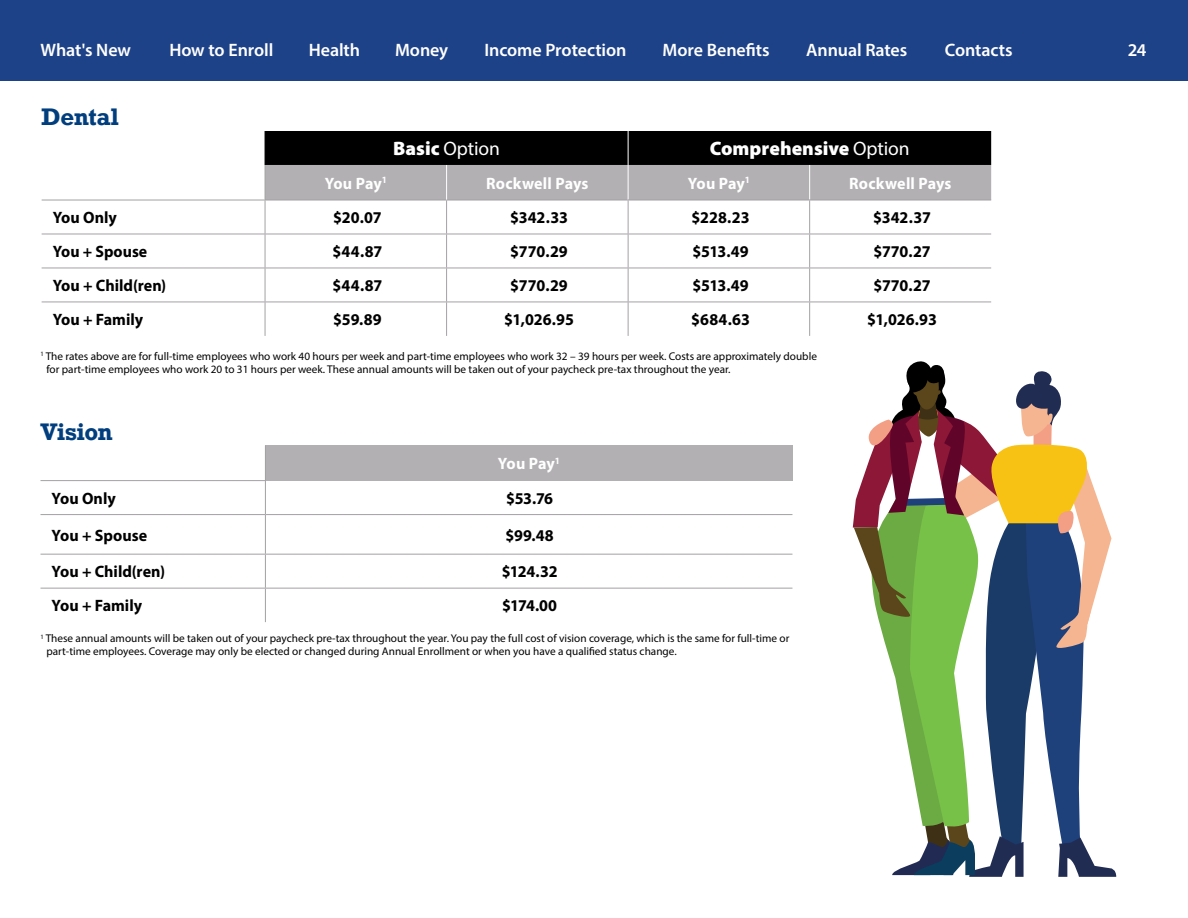
<style>
.page{position:relative;width:1188px;height:918px;background:#fff}
.page>*{position:absolute;margin:0;border:0;box-sizing:border-box;transform-origin:0 0}
.t1{font:22.5px "Myriad Pro";letter-spacing:-.01em;color:#fff}
.t2{font:700 22.5px "Rockwell";letter-spacing:-.02em;color:#003e7e}
.t3{font:900 19.5px "Myriad Pro";color:#fff}
.t4{font:19.5px "Myriad Pro";letter-spacing:-.005em;color:#fff}
.t5{font:600 18px "Myriad Pro";letter-spacing:-.005em;color:#fff}
.t6{font:700 16.5px "Myriad Pro";color:#000}
.t7{font:700 16.5px "Myriad Pro";letter-spacing:.005em;color:#fff}
.t8{font:700 16.5px "Myriad Pro";color:#000;scale:.96 1}
.t9{font:11.25px/12.8px "Myriad Pro";color:#000}
.s1{font-weight:600;font-size:18px}
.s2{font-weight:900}
.s3{font-weight:400}
</style>
<div class="page">
<div style="left:0;top:0;width:1188px;height:81px;background:#1e4287"></div>
<svg style="left:853px;top:361px;width:263px;height:516px"></svg>
<svg style="left:266px;top:131px;width:725px;height:69px;background:#5a595a"></svg>
<svg style="left:42px;top:201px;width:949px;height:135px"></svg>
<hr style="left:446px;top:200px;width:1px;height:34px;background:#a4a1a4">
<hr style="left:628px;top:200px;width:1px;height:34px;background:#a4a1a4">
<hr style="left:446px;top:234px;width:1px;height:34px;background:#a4a1a4">
<hr style="left:628px;top:234px;width:1px;height:34px;background:#a4a1a4">
<hr style="left:446px;top:268px;width:1px;height:34px;background:#a4a1a4">
<hr style="left:628px;top:268px;width:1px;height:34px;background:#a4a1a4">
<hr style="left:446px;top:302px;width:1px;height:34px;background:#a4a1a4">
<hr style="left:628px;top:302px;width:1px;height:34px;background:#a4a1a4">
<hr style="left:42px;top:200px;width:223px;height:1px;background:#a4a1a4">
<hr style="left:42px;top:234px;width:223px;height:1px;background:#a4a1a4">
<hr style="left:265px;top:234px;width:182px;height:1px;background:#a4a1a4">
<hr style="left:447px;top:234px;width:181px;height:1px;background:#a4a1a4">
<hr style="left:628px;top:234px;width:182px;height:1px;background:#a4a1a4">
<hr style="left:810px;top:234px;width:181px;height:1px;background:#a4a1a4">
<hr style="left:42px;top:268px;width:223px;height:1px;background:#a4a1a4">
<hr style="left:265px;top:268px;width:182px;height:1px;background:#a4a1a4">
<hr style="left:447px;top:268px;width:181px;height:1px;background:#a4a1a4">
<hr style="left:628px;top:268px;width:182px;height:1px;background:#a4a1a4">
<hr style="left:810px;top:268px;width:181px;height:1px;background:#a4a1a4">
<hr style="left:265px;top:200px;width:1px;height:34px;background:#a4a1a4">
<hr style="left:265px;top:234px;width:1px;height:34px;background:#a4a1a4">
<hr style="left:265px;top:268px;width:1px;height:34px;background:#a4a1a4">
<hr style="left:265px;top:302px;width:1px;height:34px;background:#a4a1a4">
<hr style="left:265px;top:200px;width:182px;height:1px;background:#a4a1a4">
<hr style="left:447px;top:200px;width:181px;height:1px;background:#a4a1a4">
<hr style="left:265px;top:165px;width:1px;height:35px;background:#a4a1a4">
<hr style="left:265px;top:131px;width:1px;height:34px;background:#000">
<hr style="left:809px;top:200px;width:1px;height:34px;background:#a4a1a4">
<hr style="left:809px;top:234px;width:1px;height:34px;background:#a4a1a4">
<hr style="left:809px;top:268px;width:1px;height:34px;background:#a4a1a4">
<hr style="left:809px;top:302px;width:1px;height:34px;background:#a4a1a4">
<hr style="left:628px;top:165px;width:1px;height:35px;background:#fff">
<hr style="left:809px;top:165px;width:1px;height:35px;background:#fff">
<hr style="left:628px;top:200px;width:182px;height:1px;background:#a4a1a4">
<hr style="left:810px;top:200px;width:181px;height:1px;background:#a4a1a4">
<hr style="left:42px;top:302px;width:223px;height:1px;background:#a4a1a4">
<hr style="left:265px;top:302px;width:182px;height:1px;background:#a4a1a4">
<hr style="left:447px;top:302px;width:181px;height:1px;background:#a4a1a4">
<hr style="left:628px;top:302px;width:182px;height:1px;background:#a4a1a4">
<hr style="left:810px;top:302px;width:181px;height:1px;background:#a4a1a4">
<hr style="left:628px;top:131px;width:1px;height:34px;background:#fff">
<hr style="left:446px;top:165px;width:1px;height:35px;background:#fff">
<div style="left:265px;top:446px;width:527px;height:35px;background:#b3b0b3"></div>
<hr style="left:40px;top:480px;width:226px;height:1px;background:#a4a1a4">
<hr style="left:40px;top:514px;width:225px;height:1px;background:#a4a1a4">
<hr style="left:265px;top:514px;width:527px;height:1px;background:#a4a1a4">
<hr style="left:40px;top:554px;width:225px;height:1px;background:#a4a1a4">
<hr style="left:40px;top:588px;width:225px;height:1px;background:#a4a1a4">
<hr style="left:265px;top:554px;width:527px;height:1px;background:#a4a1a4">
<hr style="left:265px;top:588px;width:527px;height:1px;background:#a4a1a4">
<hr style="left:265px;top:446px;width:1px;height:34px;background:#a4a1a4">
<hr style="left:265px;top:481px;width:1px;height:33px;background:#a4a1a4">
<hr style="left:265px;top:515px;width:1px;height:39px;background:#a4a1a4">
<hr style="left:265px;top:555px;width:1px;height:33px;background:#a4a1a4">
<hr style="left:265px;top:589px;width:1px;height:33px;background:#a4a1a4">
<h3 class="t5" style="left:309px;top:39px;width:53px">Health</h3>
<h3 class="t5" style="left:395px;top:39px;width:55px">Money</h3>
<h3 class="t5" style="left:485px;top:39px;width:143px">Income Protection</h3>
<h3 class="t5" style="left:663px;top:39px;width:109px">More Benefits</h3>
<h3 class="t5" style="left:806px;top:39px;width:102px">Annual Rates</h3>
<h3 class="t5" style="left:41px;top:39px;width:92px">What's New</h3>
<h1 class="t1" style="left:169px;top:38px;width:291px"><span class="s1">How to Enroll</span> Table of Contents</h1>
<h1 class="t1" style="left:865px;top:38px;width:45px">Print</h1>
<h3 class="t5" style="left:945px;top:39px;width:69px">Contacts</h3>
<h3 class="t5" style="left:1128px;top:39px;width:20px">24</h3>
<h1 class="t2" style="left:42px;top:102px;width:79px">Dental</h1>
<h2 class="t4" style="left:393px;top:137px;width:108px"><span class="s2">Basic</span> Option</h2>
<h2 class="t3" style="left:710px;top:136px;width:201px">Comprehensive <span class="s3">Option</span></h2>
<h3 class="t7" style="left:325px;top:172px;width:64px">You Pay<sup>1</sup></h3>
<h3 class="t7" style="left:486px;top:172px;width:104px">Rockwell Pays</h3>
<h3 class="t7" style="left:688px;top:172px;width:64px">You Pay<sup>1</sup></h3>
<h3 class="t7" style="left:849px;top:172px;width:104px">Rockwell Pays</h3>
<h3 class="t6" style="left:53px;top:207px;width:66px">You Only</h3>
<h3 class="t6" style="left:333px;top:207px;width:50px">$20.07</h3>
<h3 class="t6" style="left:510px;top:207px;width:59px">$342.33</h3>
<h3 class="t6" style="left:691px;top:207px;width:60px">$228.23</h3>
<h3 class="t6" style="left:873px;top:207px;width:59px">$342.37</h3>
<h3 class="t8" style="left:53px;top:241px;width:100px">You + Spouse</h3>
<h3 class="t6" style="left:333px;top:241px;width:51px">$44.87</h3>
<h3 class="t6" style="left:510px;top:241px;width:59px">$770.29</h3>
<h3 class="t6" style="left:692px;top:241px;width:58px">$513.49</h3>
<h3 class="t6" style="left:873px;top:241px;width:59px">$770.27</h3>
<h3 class="t6" style="left:53px;top:275px;width:115px">You + Child(ren)</h3>
<h3 class="t6" style="left:333px;top:275px;width:51px">$44.87</h3>
<h3 class="t6" style="left:510px;top:275px;width:59px">$770.29</h3>
<h3 class="t6" style="left:692px;top:275px;width:58px">$513.49</h3>
<h3 class="t6" style="left:873px;top:275px;width:59px">$770.27</h3>
<h3 class="t6" style="left:53px;top:309px;width:92px">You + Family</h3>
<h3 class="t6" style="left:333px;top:309px;width:50px">$59.89</h3>
<h3 class="t6" style="left:504px;top:309px;width:71px">$1,026.95</h3>
<h3 class="t6" style="left:691px;top:309px;width:60px">$684.63</h3>
<h3 class="t6" style="left:867px;top:309px;width:71px">$1,026.93</h3>
<p class="t9" style="left:46px;top:350px;width:772px;text-indent:-6px"><sup>1</sup> The rates above are for full-time employees who work 40 hours per week and part-time employees who work 32 – 39 hours per week. Costs are approximately double for part-time employees who work 20 to 31 hours per week. These annual amounts will be taken out of your paycheck pre-tax throughout the year.</p>
<h1 class="t2" style="left:40px;top:417px;width:74px">Vision</h1>
<h3 class="t7" style="left:498px;top:453px;width:64px">You Pay<sup>1</sup></h3>
<h3 class="t6" style="left:52px;top:487px;width:66px">You Only</h3>
<h3 class="t6" style="left:506px;top:487px;width:49px">$53.76</h3>
<h3 class="t6" style="left:52px;top:524px;width:97px">You + Spouse</h3>
<h3 class="t6" style="left:506px;top:524px;width:50px">$99.48</h3>
<h3 class="t6" style="left:52px;top:561px;width:115px">You + Child(ren)</h3>
<h3 class="t6" style="left:502px;top:561px;width:57px">$124.32</h3>
<h3 class="t6" style="left:52px;top:595px;width:92px">You + Family</h3>
<h3 class="t6" style="left:502px;top:595px;width:57px">$174.00</h3>
<p class="t9" style="left:46px;top:632px;width:744px;text-indent:-6px"><sup>1</sup> These annual amounts will be taken out of your paycheck pre-tax throughout the year. You pay the full cost of vision coverage, which is the same for full-time or part-time employees. Coverage may only be elected or changed during Annual Enrollment or when you have a qualified status change.</p>
</div>
